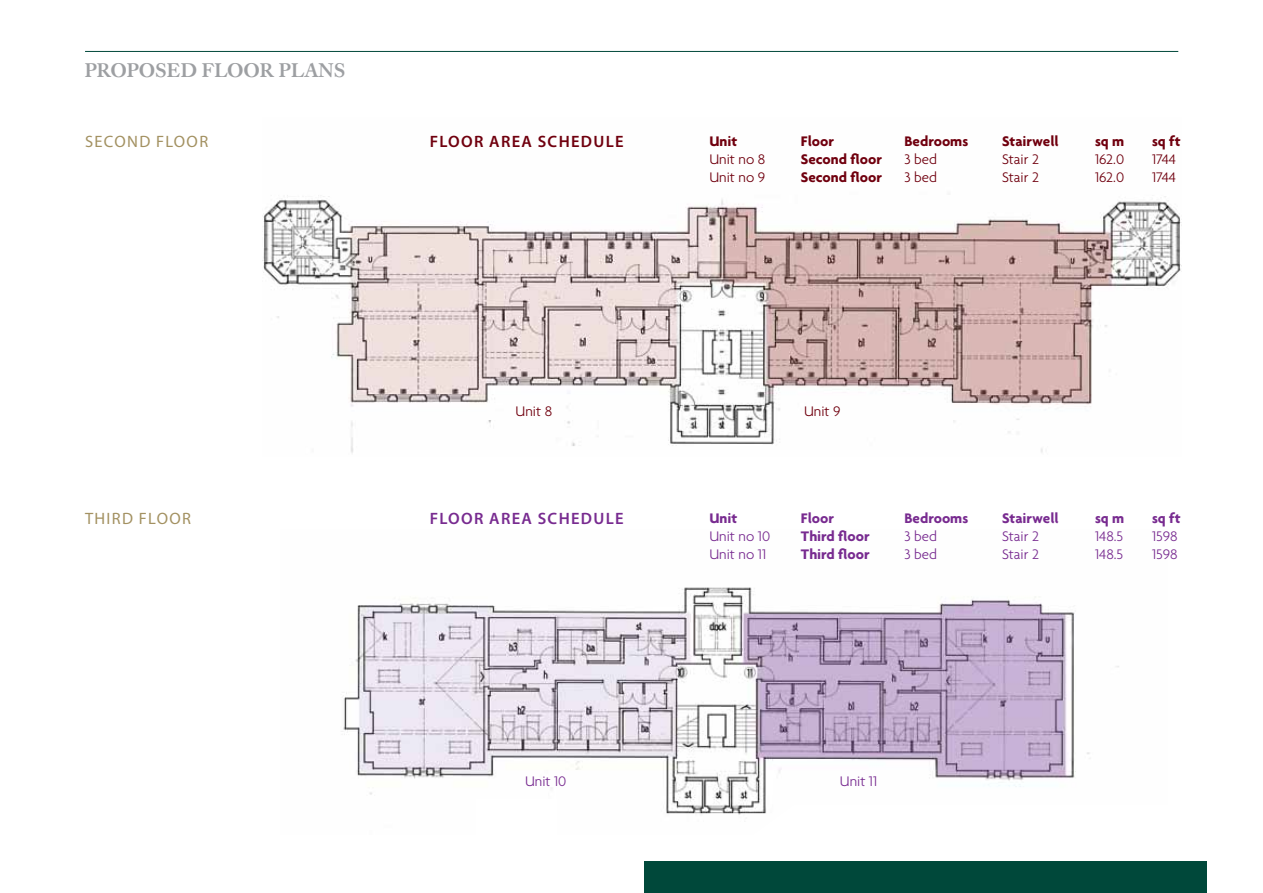
<style>
.page{position:relative;width:1263px;height:893px;background:#fff}
.page>*{position:absolute;margin:0;border:0;box-sizing:border-box;transform-origin:0 0}
.t1{font:500 19.5px "Caslon Book BE";color:#9d9fa2}
.t2{font:16.5px "Myriad Pro";letter-spacing:.08em;color:#a39161}
.t3{font:600 16.5px "Myriad Pro";letter-spacing:.08em;color:#70000e}
.t4{font:600 16.5px "Myriad Pro";letter-spacing:.08em;color:#782b90}
.t5{font:300 15px "Agenda";color:#782b90}
.t6{font:300 15px "Agenda";color:#70000e}
.t7{font:700 15px "Agenda";color:#70000e}
.t8{font:700 15px "Agenda";color:#782b90}
</style>
<div class="page">
<div style="left:644px;top:861px;width:563px;height:32px;background:#00483a"></div>
<hr style="left:85px;top:51px;width:1093px;height:1px;background:#00483a">
<img style="left:341px;top:587px;width:778px;height:228px">
<img style="left:262px;top:195px;width:919px;height:258px">
<div style="left:476px;top:799px;width:81px;height:36px;background:#fff"></div>
<h1 class="t1" style="left:85px;top:59px;width:15px">PROPOSED</h1>
<h1 class="t1" style="left:202px;top:59px;width:16px">FLOOR</h1>
<h1 class="t1" style="left:279px;top:59px;width:15px">PLANS</h1>
<p class="t2" style="left:85px;top:131px;width:125px">SECOND FLOOR</p>
<p class="t3" style="left:430px;top:131px;width:196px">FLOOR AREA SCHEDULE</p>
<p class="t7" style="left:709px;top:132px;width:29px">Unit</p>
<p class="t7" style="left:801px;top:132px;width:35px">Floor</p>
<p class="t7" style="left:904px;top:132px;width:65px">Bedrooms</p>
<p class="t7" style="left:1002px;top:132px;width:58px">Stairwell</p>
<p class="t7" style="left:1095px;top:132px;width:31px">sq m</p>
<p class="t7" style="left:1152px;top:132px;width:30px">sq ft</p>
<p class="t6" style="left:709px;top:151px;width:57px">Unit no 8</p>
<p class="t7" style="left:801px;top:150px;width:83px">Second floor</p>
<p class="t6" style="left:904px;top:151px;width:34px">3 bed</p>
<p class="t6" style="left:1002px;top:151px;width:39px">Stair 2</p>
<p class="t6" style="left:1095px;top:151px;width:31px">162.0</p>
<p class="t6" style="left:1152px;top:151px;width:26px">1744</p>
<p class="t6" style="left:709px;top:169px;width:57px">Unit no 9</p>
<p class="t7" style="left:801px;top:168px;width:83px">Second floor</p>
<p class="t6" style="left:904px;top:169px;width:34px">3 bed</p>
<p class="t6" style="left:1002px;top:169px;width:39px">Stair 2</p>
<p class="t6" style="left:1095px;top:169px;width:31px">162.0</p>
<p class="t6" style="left:1152px;top:169px;width:26px">1744</p>
<p class="t2" style="left:85px;top:508px;width:107px">THIRD FLOOR</p>
<p class="t6" style="left:516px;top:402px;width:38px">Unit 8</p>
<p class="t6" style="left:804px;top:402px;width:38px">Unit 9</p>
<p class="t4" style="left:430px;top:508px;width:196px">FLOOR AREA SCHEDULE</p>
<p class="t8" style="left:709px;top:509px;width:29px">Unit</p>
<p class="t8" style="left:801px;top:509px;width:35px">Floor</p>
<p class="t8" style="left:904px;top:509px;width:65px">Bedrooms</p>
<p class="t8" style="left:1002px;top:509px;width:58px">Stairwell</p>
<p class="t8" style="left:1095px;top:509px;width:31px">sq m</p>
<p class="t8" style="left:1152px;top:509px;width:30px">sq ft</p>
<p class="t5" style="left:709px;top:528px;width:62px">Unit no 10</p>
<p class="t8" style="left:801px;top:527px;width:70px">Third floor</p>
<p class="t5" style="left:904px;top:528px;width:34px">3 bed</p>
<p class="t5" style="left:1002px;top:528px;width:39px">Stair 2</p>
<p class="t5" style="left:1095px;top:528px;width:30px">148.5</p>
<p class="t5" style="left:1152px;top:528px;width:27px">1598</p>
<p class="t5" style="left:709px;top:546px;width:58px">Unit no 11</p>
<p class="t8" style="left:801px;top:545px;width:70px">Third floor</p>
<p class="t5" style="left:904px;top:546px;width:34px">3 bed</p>
<p class="t5" style="left:1002px;top:546px;width:39px">Stair 2</p>
<p class="t5" style="left:1095px;top:546px;width:30px">148.5</p>
<p class="t5" style="left:1152px;top:546px;width:27px">1598</p>
<p class="t5" style="left:525px;top:773px;width:43px">Unit 10</p>
<p class="t5" style="left:840px;top:773px;width:39px">Unit 11</p>
</div>
